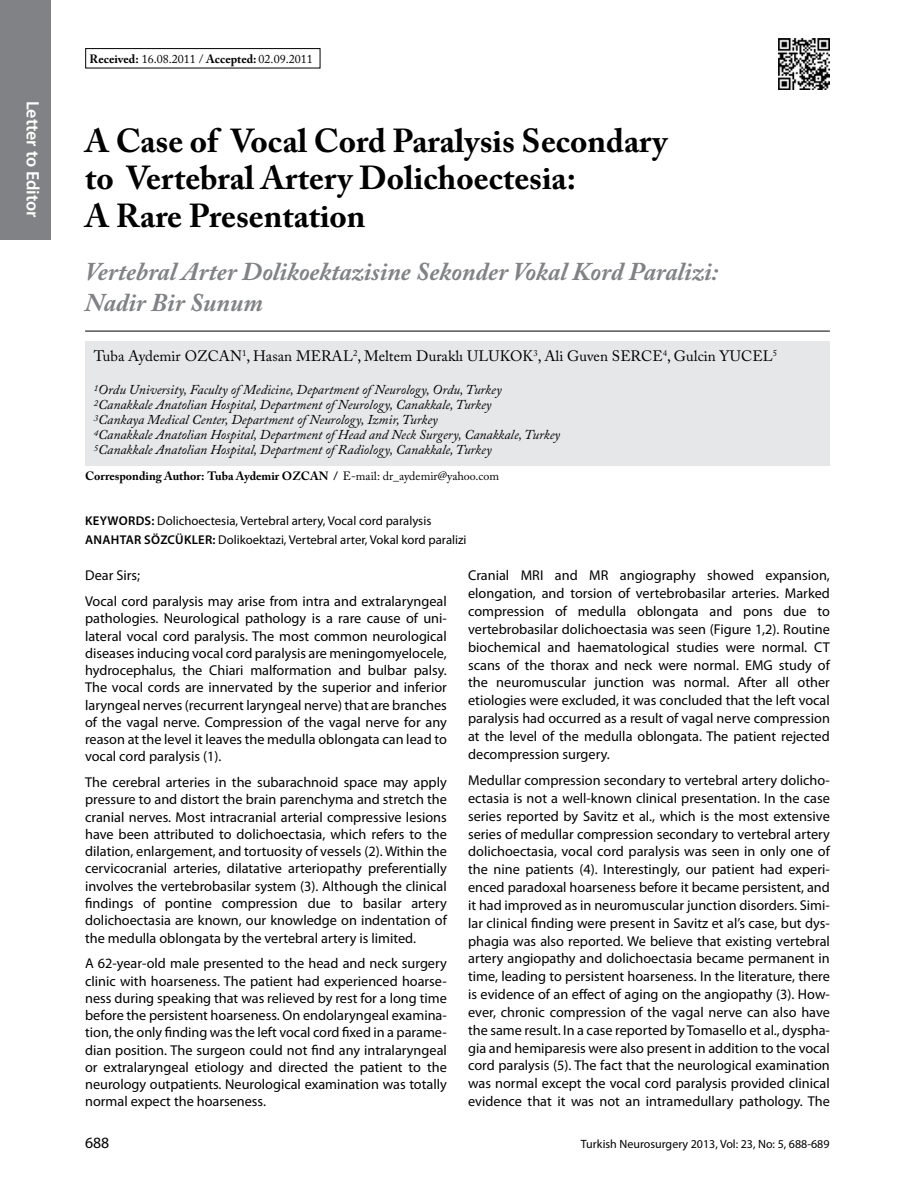
<style>
.page{position:relative;width:915px;height:1191px;background:#fff}
.page>*{position:absolute;margin:0;border:0;box-sizing:border-box;transform-origin:0 0}
.t1{font:700 33px/37.5px "Adobe Caslon Pro";color:#000}
.t2{font:italic 700 25.5px/31.5px "Adobe Caslon Pro";color:#808285}
.t3{font:600 18px "Myriad Pro";color:#fff}
.t4{font:15.75px "Myriad Pro";color:#000}
.t5{font:15px "Adobe Caslon Pro";color:#000}
.t6{font:14.25px/17.9px "Myriad Pro";color:#000;text-align:justify}
.t7{font:italic 13.5px/15px "Adobe Caslon Pro";color:#000}
.t8{font:12.75px/19.2px "Myriad Pro";color:#000}
.t9{font:12px "Adobe Caslon Pro";color:#000}
.t10{font:12px "Myriad Pro";color:#000}
.t11{font:700 12px "Adobe Caslon Pro";color:#000}
.t12{font:8.7px "Adobe Caslon Pro";color:#000}
.s1{font-weight:700}
.s2{font-weight:600}
</style>
<div class="page">
<div style="left:0;top:0;width:51px;height:240px;background:#808285"></div>
<div style="left:85px;top:48px;width:235px;height:20px;border:1px solid #000"></div>
<img style="left:778px;top:38px;width:51px;height:51px">
<hr style="left:85px;top:331px;width:744px;height:1px;background:#000">
<div style="left:85px;top:341px;width:744px;height:124px;background:#e6e7e8"></div>
<p class="t3" style="left:44px;top:101px;width:119px;rotate:90deg">LETTER TO EDITOR</p>
<p class="t9" style="left:89px;top:52px;width:225px"><span class="s1">Received:</span> 16.08.2011 / <span class="s1">Accepted:</span> 02.09.2011</p>
<h1 class="t1" style="left:85px;top:122px;width:583px">A Case of Vocal Cord Paralysis Secondary to Vertebral Artery Dolichoectesia:<br>A Rare Presentation</h1>
<h2 class="t2" style="left:85px;top:255px;width:634px">Vertebral Arter Dolikoektazisine Sekonder Vokal Kord Paralizi:<br>Nadir Bir Sunum</h2>
<p class="t5" style="left:94px;top:347px;width:658px">Tuba Aydemir ozcan <sup>1</sup>, Hasan Meral<sup>2</sup>, Meltem Duraklı Ulukok<sup>3</sup>, Ali Guven Serce <sup>4</sup>, Gulcin Yucel</p>
<p class="t12" style="left:772px;top:348px;width:6px">5</p>
<p class="t7" style="left:94px;top:382px;width:467px"><sup>1</sup>Ordu University, Faculty of Medicine, Department of Neurology, Ordu, Turkey <sup>2</sup>Canakkale Anatolian Hospital, Department of Neurology, Canakkale, Turkey<br><sup>3</sup>Cankaya Medical Center, Department of Neurology, Izmir, Turkey<br><sup>4</sup>Canakkale Anatolian Hospital, Department of Head and Neck Surgery, Canakkale, Turkey <sup>5</sup>Canakkale Anatolian Hospital, Department of Radiology, Canakkale, Turkey</p>
<p class="t11" style="left:85px;top:469px;width:217px">Corresponding Author: Tuba Aydemir Ozca</p>
<p class="t9" style="left:319px;top:469px;width:182px"><span class="s1">n /</span> E-mail: dr_aydemir@yahoo.com</p>
<p class="t8" style="left:85px;top:510px;width:383px"><span class="s2">KEYWOR DS:</span> Dolichoectesia, Vertebral artery, Vocal cord paralysis<br><span class="s2">ANAHTAR SÖZCÜKLE R:</span> Dolikoektazi, Vertebral arter, Vokal kord paralizi</p>
<p class="t6" style="left:85px;top:562px;width:363px;line-height:25.8px">Dear Sirs;<br>Vocal cord paralysis may arise from intra and extralaryngeal</p>
<p class="t6" style="left:85px;top:609px;width:363px;line-height:17.2px">pathologies. Neurological pathology is a rare cause of uni&shy;lateral vocal cord paralysis. The most common neurological diseases inducing vocal cord paralysis are meningomyelocele, hydrocephalus, the Chiari malformation and bulbar palsy.<br>The vocal cords are innervated by the superior and inferior laryngeal nerves (recurrent laryngeal nerve) that are branches of the vagal nerve. Compression of the vagal nerve for any reason at the level it leaves the medulla oblongata can lead to vocal cord paralysis (1).</p>
<p class="t6" style="left:85px;top:773px;width:363px;line-height:17.2px">The cerebral arteries in the subarachnoid space may apply pressure to and distort the brain parenchyma and stretch the cranial nerves. Most intracranial arterial compressive lesions have been attributed to dolichoectasia, which refers to the dilation, enlargement, and tortuosity of vessels (2). Within the cervicocranial arteries, dilatative arteriopathy preferentially involves the vertebrobasilar system (3). Although the clinical findings of pontine compression due to basilar artery dolichoectasia are known, our knowledge on indentation of the medulla oblongata by the vertebral artery is limited.</p>
<p class="t6" style="left:85px;top:954px;width:363px;line-height:17.2px">A 62-year-old male presented to the head and neck surgery clinic with hoarseness. The patient had experienced hoarse&shy;ness during speaking that was relieved by rest for a long time before the persistent hoarseness. On endolaryngeal examina&shy;tion, the only finding was the left vocal cord fixed in a parame&shy;dian position. The surgeon could not find any intralaryngeal or extralaryngeal etiology and directed the patient to the neurology outpatients. Neurological examination was totally normal expect the hoarseness.</p>
<p class="t6" style="left:468px;top:566px;width:363px">Cranial MRI and MR angiography showed expansion, elongation, and torsion of vertebrobasilar arteries. Marked compression of medulla oblongata and pons due to vertebrobasilar dolichoectasia was seen (Figure 1,2). Routine biochemical and haematological studies were normal. CT scans of the thorax and neck were normal. EMG study of the neuromuscular junction was normal. After all other etiologies were excluded, it was concluded that the left vocal paralysis had occurred as a result of vagal nerve compression at the level of the medulla oblongata. The patient rejected decompression surgery.</p>
<p class="t6" style="left:468px;top:771px;width:363px">Medullar compression secondary to vertebral artery dolicho&shy;ectasia is not a well-known clinical presentation. In the case series reported by Savitz et al., which is the most extensive series of medullar compression secondary to vertebral artery dolichoectasia, vocal cord paralysis was seen in only one of the nine patients (4). Interestingly, our patient had experi&shy;enced paradoxal hoarseness before it became persistent, and it had improved as in neuromuscular junction disorders. Simi&shy;lar clinical finding were present in Savitz et al’s case, but dys&shy;phagia was also reported. We believe that existing vertebral artery angiopathy and dolichoectasia became permanent in time, leading to persistent hoarseness. In the literature, there is evidence of an effect of aging on the angiopathy (3). How&shy;ever, chronic compression of the vagal nerve can also have the same result. In a case reported by Tomasello et al., dyspha&shy;gia and hemiparesis were also present in addition to the vocal cord paralysis (5). The fact that the neurological examination was normal except the vocal cord paralysis provided clinical evidence that it was not an intramedullary pathology. The</p>
<p class="t4" style="left:85px;top:1133px;width:26px">688</p>
<p class="t10" style="left:580px;top:1137px;width:250px">Turkish Neurosurgery 2013, Vol: 23, No: 5, 688-689</p>
</div>
